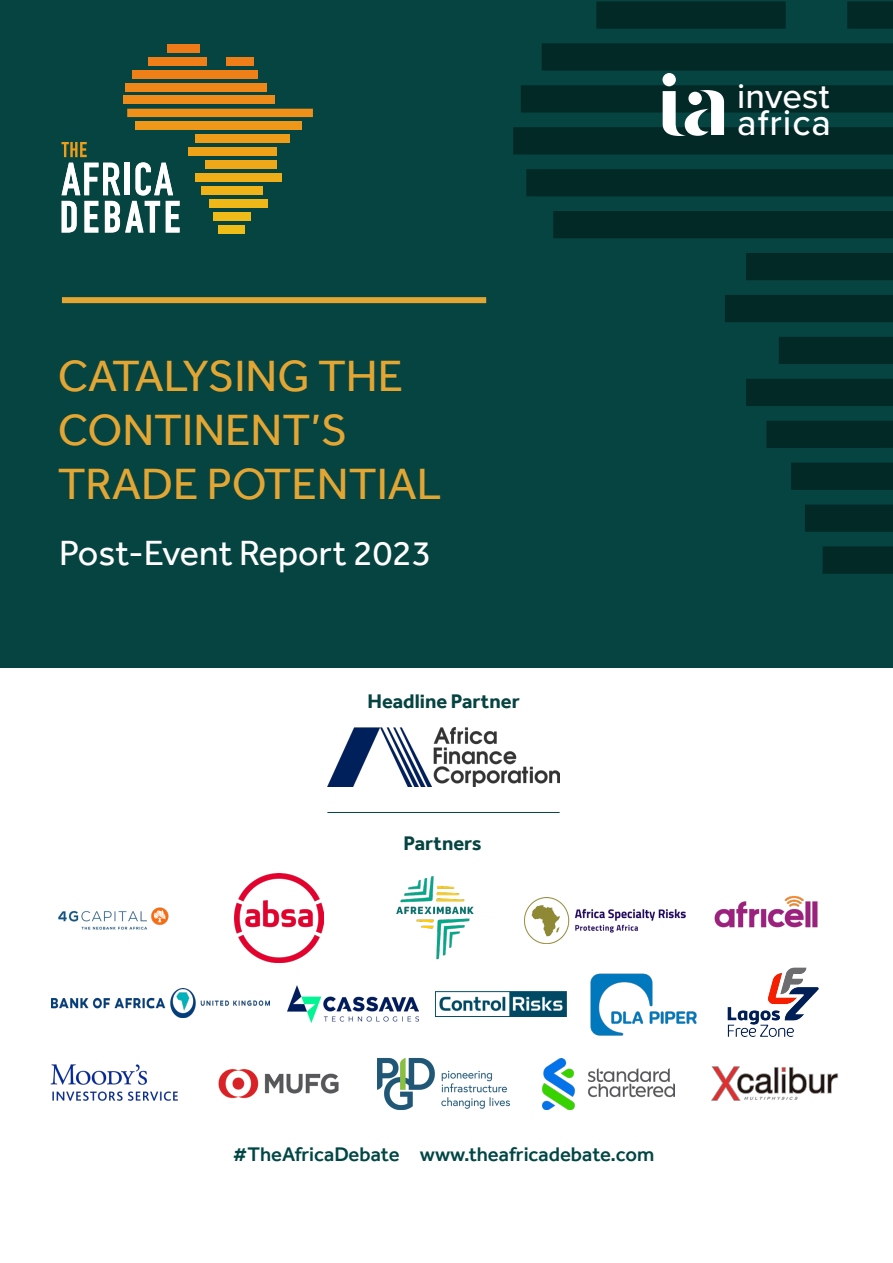
<style>
.page{position:relative;width:893px;height:1263px;background:#fff}
.page>*{position:absolute;margin:0;border:0;box-sizing:border-box;transform-origin:0 0}
.t1{font:45px/54px "Effra";color:#e4a633}
.t2{font:500 36.75px "Proxima Nova";letter-spacing:.025em;color:#fff}
.t3{font:36px "Effra";color:#fff}
.t4{font:500 35.25px "Proxima Nova";color:#fff}
.t5{font:500 20.25px "Effra";color:#004645}
.t6{font:700 20.25px "Effra";color:#064441}
</style>
<div class="page">
<div style="left:0;top:0;width:893px;height:668px;background:#064441"></div>
<svg style="left:513px;top:1px;width:380px;height:573px"></svg>
<div style="left:167px;top:44px;width:32px;height:8px;background:#ef7a18"></div>
<div style="left:226px;top:57px;width:27px;height:8px;background:#ef7d18"></div>
<div style="left:149px;top:57px;width:58px;height:8px;background:#ef7d18"></div>
<div style="left:132px;top:70px;width:126px;height:8px;background:#ef8018"></div>
<div style="left:126px;top:83px;width:141px;height:8px;background:#ef8618"></div>
<div style="left:123px;top:96px;width:152px;height:8px;background:#ef8b18"></div>
<svg style="left:127px;top:109px;width:186px;height:8px"></svg>
<div style="left:136px;top:122px;width:166px;height:8px;background:#ef9718"></div>
<div style="left:195px;top:135px;width:94px;height:8px;background:#ef9d18"></div>
<div style="left:188px;top:147px;width:89px;height:9px;background:#efa118"></div>
<div style="left:205px;top:160px;width:71px;height:9px;background:#efa818"></div>
<div style="left:195px;top:173px;width:87px;height:9px;background:#efae18"></div>
<div style="left:201px;top:186px;width:62px;height:9px;background:#efb218"></div>
<div style="left:209px;top:199px;width:58px;height:8px;background:#efb718"></div>
<div style="left:213px;top:212px;width:38px;height:8px;background:#efbb18"></div>
<div style="left:219px;top:225px;width:26px;height:8px;background:#efbd18"></div>
<svg style="left:61px;top:142px;width:119px;height:91px"></svg>
<div style="left:62px;top:297px;width:424px;height:6px;background:#e4a633"></div>
<svg style="left:662px;top:73px;width:62px;height:63px"></svg>
<img style="left:58px;top:907px;width:111px;height:23px">
<img style="left:234px;top:873px;width:89px;height:89px">
<img style="left:524px;top:897px;width:162px;height:47px">
<img style="left:396px;top:876px;width:78px;height:84px">
<img style="left:51px;top:988px;width:218px;height:29px">
<img style="left:287px;top:985px;width:131px;height:37px">
<img style="left:435px;top:992px;width:131px;height:25px">
<img style="left:590px;top:967px;width:229px;height:70px">
<img style="left:50px;top:1064px;width:128px;height:37px">
<img style="left:218px;top:1068px;width:121px;height:31px">
<img style="left:378px;top:1058px;width:131px;height:52px">
<img style="left:543px;top:1058px;width:131px;height:52px">
<img style="left:711px;top:1066px;width:128px;height:35px">
<img style="left:327px;top:727px;width:233px;height:60px">
<hr style="left:327px;top:812px;width:233px;height:1px;background:#064441">
<img style="left:714px;top:896px;width:104px;height:32px">
<h1 class="t1" style="left:58px;top:349px;width:385px">CATALYSING THE<br>CONTINENT’S<br>TRADE POTENTIAL</h1>
<h3 class="t3" style="left:59px;top:531px;width:374px">Post-Event Report 2023</h3>
<p class="t6" style="left:367px;top:690px;width:154px">Headline Partner</p>
<p class="t6" style="left:403px;top:831px;width:80px">Partners</p>
<h3 class="t4" style="left:737px;top:70px;width:94px">invest</h3>
<h2 class="t2" style="left:737px;top:95px;width:95px">africa</h2>
<p class="t5" style="left:233px;top:1142px;width:423px">#TheAfricaDebate www.theafricadebate.com</p>
</div>
